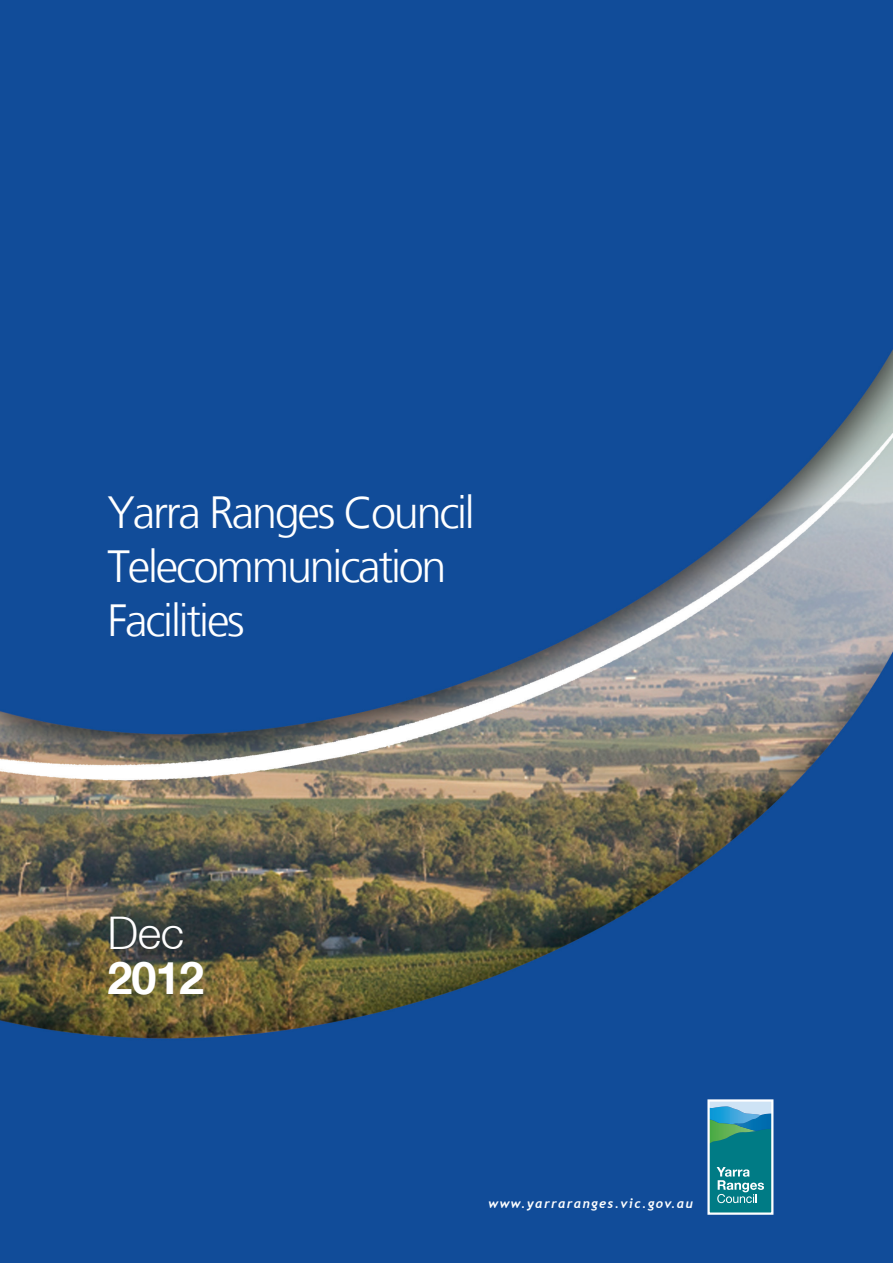
<style>
.page{position:relative;width:893px;height:1263px;background:#fff}
.page>*{position:absolute;margin:0;border:0;box-sizing:border-box;transform-origin:0 0}
.t1{font:300 45px "Frutiger LT";letter-spacing:-.05em;color:#fff}
.t2{font:700 45px "Helvetica Neue LT";color:#fff}
.t3{font:300 45px "Helvetica Neue LT";color:#fff}
.t4{font:italic 700 12.75px "Trebuchet";letter-spacing:.1em;color:#fff}
</style>
<div class="page">
<img style="left:0;top:0;width:893px;height:1263px">
<svg style="left:710px;top:1102px;width:60px;height:110px;background:#2d929c"></svg>
<div style="left:707px;top:1099px;width:66px;height:116px;border:2px solid #fff"></div>
<p class="t1" style="left:108px;top:487px;width:369px">Yarra Ranges Council</p>
<p class="t1" style="left:108px;top:541px;width:340px">Telecommunication</p>
<p class="t1" style="left:108px;top:595px;width:139px">Facilities</p>
<p class="t3" style="left:108px;top:906px;width:78px">Dec</p>
<p class="t2" style="left:108px;top:950px;width:98px">2012</p>
<p class="t4" style="left:489px;top:1195px;width:206px">www.yarraranges.vic.gov.au</p>
</div>
